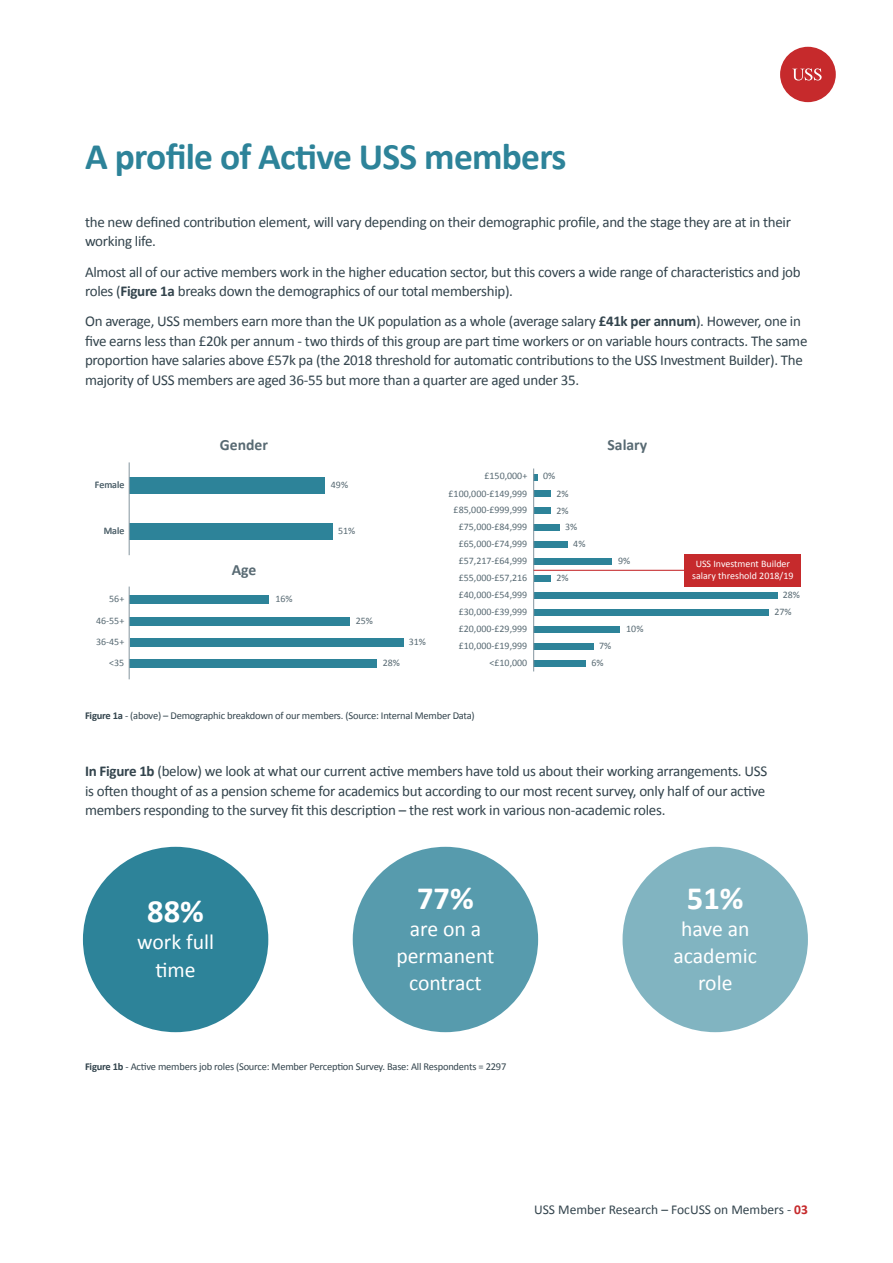
<style>
.page{position:relative;width:893px;height:1263px;background:#fff}
.page>*{position:absolute;margin:0;border:0;box-sizing:border-box;transform-origin:0 0}
.t1{font:700 37.5px "Calibri";letter-spacing:-.02em;color:#2d8399}
.t2{font:700 32.55px "Calibri";color:#fff}
.t3{font:21.75px/27.2px "Calibri";color:#fff;text-align:center}
.t4{font:700 15.6px "Calibri";color:#586a73}
.t5{font:15px/19.5px "Calibri";letter-spacing:-.02em;color:#33444d}
.t6{font:13.5px "Calibri";color:#33444d}
.t7{font:10.5px "Calibri";letter-spacing:-.02em;color:#33444d}
.t8{font:9.9px/17px "Calibri";color:#586a73;text-align:right}
.t9{font:9.9px/12px "Calibri";color:#fff;text-align:center}
.s1{font-weight:700}
.s2{font-weight:700;color:#c62a2c}
</style>
<div class="page">
<svg style="left:534px;top:474px;width:4px;height:6px"></svg>
<div style="left:534px;top:491px;width:17px;height:6px;background:#2d8399"></div>
<div style="left:534px;top:508px;width:17px;height:6px;background:#2d8399"></div>
<div style="left:534px;top:525px;width:26px;height:6px;background:#2d8399"></div>
<div style="left:534px;top:542px;width:34px;height:6px;background:#2d8399"></div>
<div style="left:534px;top:559px;width:78px;height:6px;background:#2d8399"></div>
<div style="left:534px;top:576px;width:17px;height:6px;background:#2d8399"></div>
<div style="left:534px;top:593px;width:243px;height:6px;background:#2d8399"></div>
<div style="left:534px;top:610px;width:234px;height:6px;background:#2d8399"></div>
<div style="left:534px;top:626px;width:86px;height:7px;background:#2d8399"></div>
<div style="left:534px;top:643px;width:60px;height:6px;background:#2d8399"></div>
<div style="left:534px;top:660px;width:52px;height:6px;background:#2d8399"></div>
<div style="left:129px;top:478px;width:195px;height:16px;background:#2d8399"></div>
<div style="left:129px;top:523px;width:203px;height:16px;background:#2d8399"></div>
<div style="left:129px;top:596px;width:140px;height:8px;background:#2d8399"></div>
<div style="left:129px;top:617px;width:221px;height:8px;background:#2d8399"></div>
<div style="left:130px;top:638px;width:273px;height:8px;background:#2d8399"></div>
<div style="left:129px;top:660px;width:248px;height:8px;background:#2d8399"></div>
<hr style="left:129px;top:462px;width:1px;height:93px;background:#8c9ca5">
<hr style="left:533px;top:468px;width:1px;height:203px;background:#8c9ca5">
<hr style="left:129px;top:586px;width:1px;height:93px;background:#8c9ca5">
<hr style="left:534px;top:570px;width:154px;height:1px;background:#c62a2c">
<div style="left:685px;top:554px;width:116px;height:32px;background:#c62a2c"></div>
<div style="left:353px;top:847px;width:185px;height:185px;background:#579bad;border-radius:50%"></div>
<div style="left:83px;top:847px;width:185px;height:185px;background:#2d8399;border-radius:50%"></div>
<div style="left:623px;top:847px;width:185px;height:185px;background:#81b4c1;border-radius:50%"></div>
<div style="left:780px;top:47px;width:56px;height:55px;background:#c62a2c;border-radius:50%"></div>
<svg style="left:792px;top:68px;width:30px;height:12px"></svg>
<h1 class="t1" style="left:85px;top:132px;width:483px">A profile of Active USS members</h1>
<p class="t5" style="left:85px;top:211px;width:707px">the new defined contribution element, will vary depending on their demographic profile, and the stage they are at in their working life.</p>
<p class="t5" style="left:85px;top:261px;width:717px">Almost all of our active members work in the higher education sector, but this covers a wide range of characteristics and job roles (<span class="s1">Figure 1a</span> breaks down the demographics of our total membership).</p>
<p class="t5" style="left:85px;top:311px;width:724px">On average, USS members earn more than the UK population as a whole (average salary <span class="s1">£41k per annum</span>). However, one in five earns less than £20k per annum - two thirds of this group are part time workers or on variable hours contracts. The same proportion have salaries above £57k pa (the 2018 threshold for automatic contributions to the USS Investment Builder). The majority of USS members are aged 36-55 but more than a quarter are aged under 35.</p>
<p class="t4" style="left:220px;top:433px;width:50px">Gender</p>
<p class="t4" style="left:608px;top:433px;width:41px">Salary</p>
<p class="t8" style="left:95px;top:476px;width:31px">Female</p>
<p class="t8" style="left:449px;top:467px;width:80px">£150,000+ £100,000-£149,999 £85,000-£999,999 £75,000-£84,999 £65,000-£74,999 £57,217-£64,999 £55,000-£57,216 £40,000-£54,999 £30,000-£39,999 £20,000-£29,999 £10,000-£19,999 &lt;£10,000</p>
<p class="t8" style="left:543px;top:467px;width:14px">0%</p>
<p class="t8" style="left:331px;top:476px;width:19px">49%</p>
<p class="t8" style="left:338px;top:522px;width:19px">51%</p>
<p class="t8" style="left:556px;top:484px;width:14px">2%</p>
<p class="t8" style="left:556px;top:501px;width:14px">2%</p>
<p class="t8" style="left:565px;top:518px;width:14px">3%</p>
<p class="t8" style="left:573px;top:535px;width:14px">4%</p>
<p class="t8" style="left:104px;top:522px;width:22px">Male</p>
<p class="t8" style="left:618px;top:552px;width:14px">9%</p>
<p class="t4" style="left:232px;top:559px;width:26px">Age</p>
<p class="t8" style="left:556px;top:569px;width:14px">2%</p>
<p class="t8" style="left:275px;top:590px;width:19px">16%</p>
<p class="t8" style="left:96px;top:588px;width:30px;line-height:21.3px">56+<br>46-55+<br>36-45+ &lt;35</p>
<p class="t8" style="left:356px;top:612px;width:19px">25%</p>
<p class="t8" style="left:626px;top:620px;width:19px">10%</p>
<p class="t8" style="left:409px;top:633px;width:19px">31%</p>
<p class="t8" style="left:591px;top:637px;width:22px;text-align:left;text-indent:8px">7%<br>6%</p>
<p class="t8" style="left:383px;top:654px;width:19px">28%</p>
<p class="t7" style="left:85px;top:709px;width:391px"><span class="s1">Figure 1a</span> - (above) – Demographic breakdown of our members. (Source: Internal Member Data)</p>
<p class="t9" style="left:692px;top:557px;width:103px">USS Investment Builder salary threshold 2018/19</p>
<p class="t8" style="left:774px;top:586px;width:27px;text-align:left;text-indent:8px">28%<br>27%</p>
<p class="t5" style="left:85px;top:761px;width:684px"><span class="s1">In Figure 1b</span> (below) we look at what our current active members have told us about their working arrangements. USS is often thought of as a pension scheme for academics but according to our most recent survey, only half of our active members responding to the survey fit this description – the rest work in various non-academic roles.</p>
<h2 class="t2" style="left:147px;top:891px;width:58px">88%</h2>
<h3 class="t3" style="left:137px;top:928px;width:78px">work full time</h3>
<h2 class="t2" style="left:417px;top:877px;width:58px">77%</h2>
<h3 class="t3" style="left:396px;top:914px;width:100px">are on a permanent contract</h3>
<p class="t7" style="left:85px;top:1060px;width:423px"><span class="s1">Figure 1b</span> - Active members job roles (Source: Member Perception Survey. Base: All Respondents = 2297</p>
<h2 class="t2" style="left:687px;top:877px;width:58px">51%</h2>
<h3 class="t3" style="left:673px;top:914px;width:85px">have an academic role</h3>
<p class="t6" style="left:534px;top:1201px;width:275px">USS Member Research – FocUSS on Members - <span class="s2">03</span></p>
</div>
